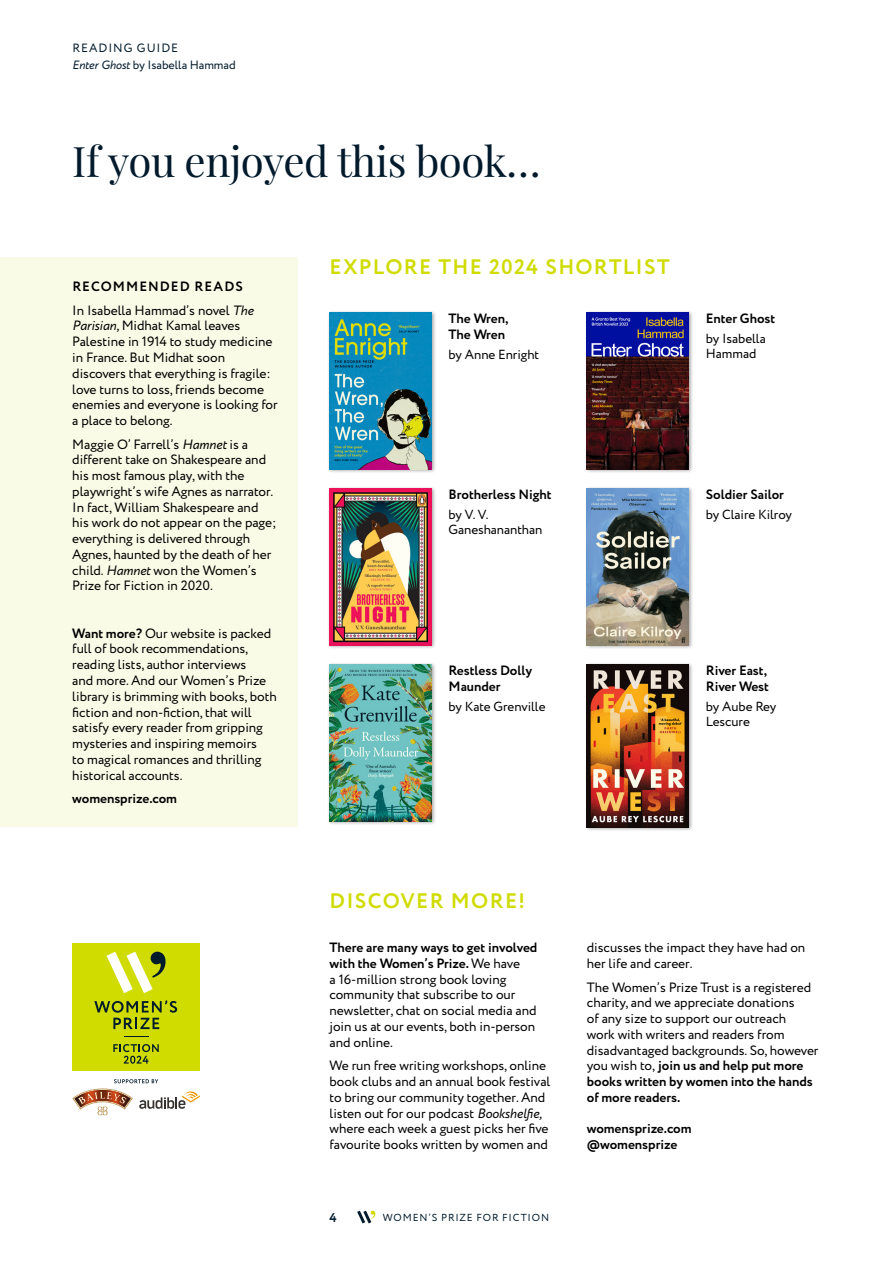
<style>
.page{position:relative;width:893px;height:1263px;background:#fff}
.page>*{position:absolute;margin:0;border:0;box-sizing:border-box;transform-origin:0 0}
.t1{font:42px "Playfair Display";letter-spacing:-.01em;color:#001a2c}
.t2{font:700 21px "Circe";letter-spacing:.06em;color:#d0dc00}
.t3{font:13.5px/15.8px "Circe";letter-spacing:-.005em;color:#000}
.t4{font:700 13.5px/15.8px "Circe";letter-spacing:-.005em;color:#000}
.t5{font:13.2px/15.1px "Circe";letter-spacing:-.005em;color:#000}
.t6{font:700 12.75px "Circe";color:#001a2c}
.t7{font:12px/17.4px "Circe";letter-spacing:-.005em;color:#001a2c}
.t8{font:10.2px "Circe";letter-spacing:.08em;color:#001a2c}
.s1{font-style:italic}
.s2{font-weight:700}
</style>
<div class="page">
<svg style="left:357px;top:1211px;width:18px;height:12px"></svg>
<div style="left:0;top:257px;width:298px;height:570px;background:#fafbe6"></div>
<div style="left:327px;top:310px;width:110px;height:164px;background:#000;opacity:.35"></div>
<img style="left:330px;top:313px;width:102px;height:156px">
<div style="left:585px;top:310px;width:109px;height:164px;background:#000;opacity:.35"></div>
<img style="left:587px;top:313px;width:102px;height:156px">
<div style="left:327px;top:486px;width:110px;height:164px;background:#000;opacity:.35"></div>
<img style="left:330px;top:488px;width:102px;height:157px">
<div style="left:585px;top:486px;width:109px;height:164px;background:#000;opacity:.35"></div>
<img style="left:587px;top:488px;width:102px;height:157px">
<div style="left:327px;top:662px;width:110px;height:164px;background:#000;opacity:.35"></div>
<img style="left:330px;top:664px;width:102px;height:157px">
<div style="left:585px;top:662px;width:109px;height:170px;background:#000;opacity:.35"></div>
<img style="left:587px;top:664px;width:102px;height:163px">
<svg style="left:72px;top:1079px;width:128px;height:36px"></svg>
<div style="left:72px;top:943px;width:128px;height:127px;background:#d0dc00"></div>
<svg style="left:94px;top:1000px;width:83px;height:29px"></svg>
<svg style="left:124px;top:1036px;width:24px;height:1px"></svg>
<svg style="left:107px;top:952px;width:59px;height:41px"></svg>
<svg style="left:113px;top:1044px;width:46px;height:20px"></svg>
<p class="t7" style="left:72px;top:39px;width:165px">READING GUIDE<br><span class="s1">Enter Ghost</span> by Isabella Hammad</p>
<h1 class="t1" style="left:72px;top:129px;width:470px">If you enjoyed this book…</h1>
<p class="t3" style="left:72px;top:275px;width:183px;line-height:23.7px"><span class="s2">RECOMMENDED READS<br></span>In Isabella Hammad’s novel <span class="s1">The</span></p>
<p class="t3" style="left:72px;top:318px;width:207px"><span class="s1">Parisian,</span> Midhat Kamal leaves<br>Palestine in 1914 to study medicine in France. But Midhat soon discovers that everything is fragile: love turns to loss, friends become enemies and everyone is looking for a place to belong.</p>
<p class="t3" style="left:72px;top:437px;width:206px">Maggie O’ Farrell’s <span class="s1">Hamnet</span> is a different take on Shakespeare and his most famous play, with the playwright’s wife Agnes as narrator.<br>In fact, William Shakespeare and his work do not appear on the page; everything is delivered through<br>Agnes, haunted by the death of her child. <span class="s1">Hamnet</span> won the Women’s<br>Prize for Fiction in 2020.</p>
<p class="t3" style="left:72px;top:626px;width:206px"><span class="s2">Want more?</span> Our website is packed full of book recommendations, reading lists, author interviews<br>and more. And our Women’s Prize library is brimming with books, both fiction and non-fiction, that will satisfy every reader from gripping mysteries and inspiring memoirs<br>to magical romances and thrilling historical accounts.</p>
<p class="t4" style="left:72px;top:791px;width:106px">womensprize.com</p>
<h2 class="t2" style="left:330px;top:252px;width:342px">EXPLORE THE 2024 SHORTLIST</h2>
<p class="t4" style="left:449px;top:311px;width:61px">The Wren,<br>The Wren</p>
<p class="t5" style="left:449px;top:347px;width:92px">by Anne Enright</p>
<p class="t4" style="left:706px;top:311px;width:71px">Enter Ghost</p>
<p class="t5" style="left:706px;top:332px;width:61px">by Isabella<br>Hammad</p>
<p class="t4" style="left:449px;top:487px;width:105px">Brotherless Night</p>
<p class="t5" style="left:449px;top:507px;width:95px">by V. V.<br>Ganeshananthan</p>
<p class="t4" style="left:706px;top:487px;width:80px">Soldier Sailor</p>
<p class="t5" style="left:706px;top:507px;width:88px">by Claire Kilroy</p>
<p class="t4" style="left:449px;top:663px;width:85px">Restless Dolly<br>Maunder</p>
<p class="t5" style="left:449px;top:699px;width:98px">by Kate Grenville</p>
<p class="t4" style="left:706px;top:663px;width:65px">River East,<br>River West</p>
<p class="t5" style="left:706px;top:699px;width:72px">by Aube Rey<br>Lescure</p>
<h2 class="t2" style="left:330px;top:887px;width:197px">DISCOVER MORE!</h2>
<p class="t3" style="left:330px;top:940px;width:209px"><span class="s2">There are many ways to get involved with the Women’s Prize.</span> We have<br>a 16-million strong book loving community that subscribe to our newsletter, chat on social media and join us at our events, both in-person and online.</p>
<p class="t3" style="left:330px;top:1058px;width:222px">We run free writing workshops, online book clubs and an annual book festival to bring our community together. And listen out for our podcast <span class="s1">Bookshelfie, </span>where each week a guest picks her five favourite books written by women and</p>
<p class="t6" style="left:330px;top:1209px;width:9px">4</p>
<p class="t8" style="left:383px;top:1210px;width:168px">WOMEN’S PRIZE FOR FICTION</p>
<p class="t3" style="left:587px;top:940px;width:220px">discusses the impact they have had on her life and career.</p>
<p class="t3" style="left:587px;top:979px;width:233px">The Women’s Prize Trust is a registered charity, and we appreciate donations<br>of any size to support our outreach<br>work with writers and readers from disadvantaged backgrounds. So, however you wish to, <span class="s2">join us and help put more books written by women into the hands of more readers.</span></p>
<p class="t4" style="left:587px;top:1121px;width:106px">womensprize.com @womensprize</p>
</div>
